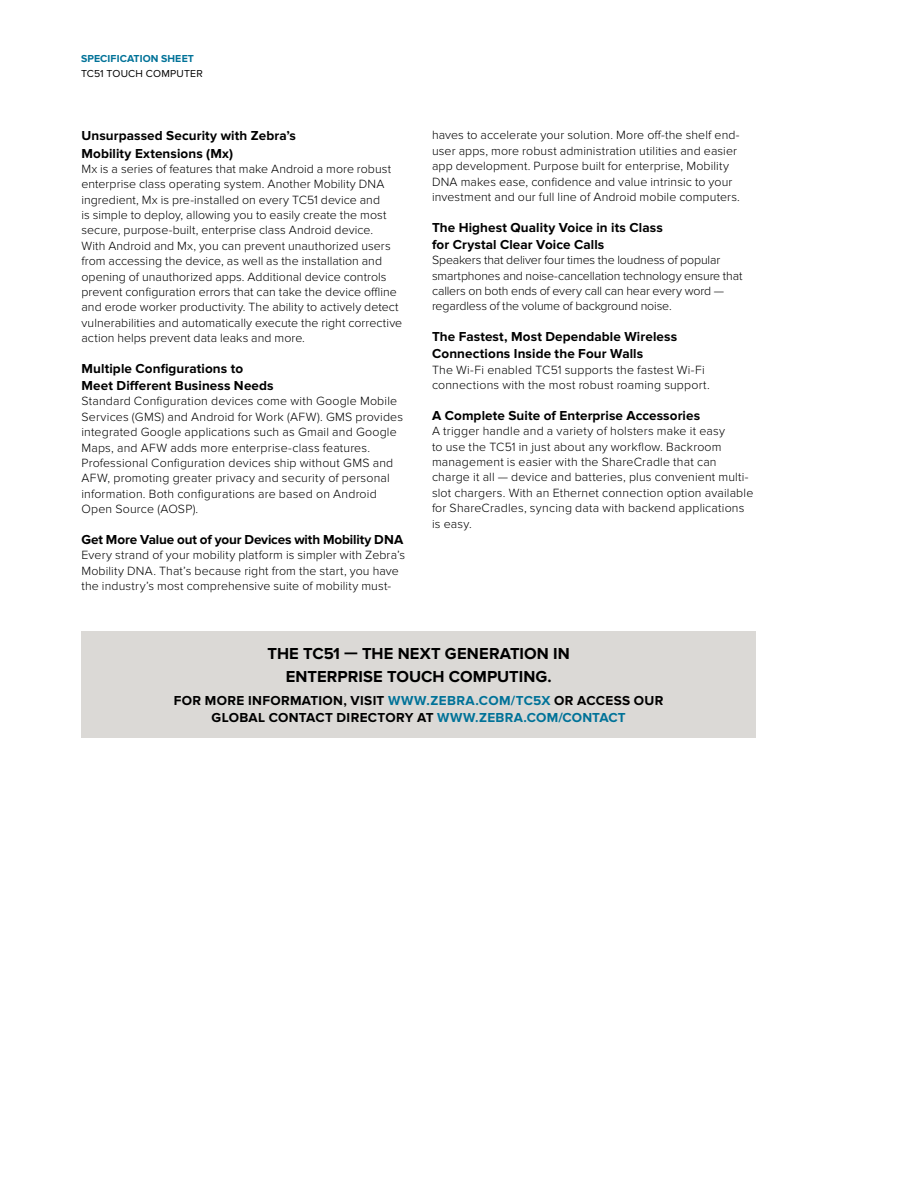
<style>
.page{position:relative;width:918px;height:1188px;background:#fff}
.page>*{position:absolute;margin:0;border:0;box-sizing:border-box;transform-origin:0 0}
.t1{font:700 16.5px/22.5px "Proxima Nova";letter-spacing:.005em;color:#000;text-align:center}
.t2{font:700 13.5px/17.2px "Proxima Nova";letter-spacing:.01em;color:#000}
.t3{font:700 13.5px "Proxima Nova";letter-spacing:-.01em;color:#000}
.t4{font:300 12.3px/15.3px "Proxima Nova";letter-spacing:.01em;color:#000}
.t5{font:300 12.3px/15.3px "Proxima Nova";letter-spacing:-.01em;color:#000}
.t6{font:700 10.5px "Proxima Nova";letter-spacing:.01em;color:#007298}
.t7{font:10.5px "Proxima Nova";letter-spacing:.02em;color:#000}
.s1{color:#007298}
</style>
<div class="page">
<div style="left:81px;top:631px;width:675px;height:106px;background:#dbd9d6"></div>
<p class="t6" style="left:81px;top:53px;width:114px">SPECIFICATION SHEET</p>
<p class="t7" style="left:81px;top:67px;width:123px">TC51 TOUCH COMPUTER</p>
<p class="t2" style="left:81px;top:128px;width:216px">Unsurpassed Security with Zebra’s<br>Mobility Extensions (Mx)</p>
<p class="t4" style="left:81px;top:161px;width:322px">Mx is a series of features that make Android a more robust enterprise class operating system. Another Mobility DNA ingredient, Mx is pre-installed on every TC51 device and<br>is simple to deploy, allowing you to easily create the most secure, purpose-built, enterprise class Android device.<br>With Android and Mx, you can prevent unauthorized users from accessing the device, as well as the installation and opening of unauthorized apps. Additional device controls prevent configuration errors that can take the device offline and erode worker productivity. The ability to actively detect vulnerabilities and automatically execute the right corrective action helps prevent data leaks and more.</p>
<p class="t2" style="left:81px;top:360px;width:194px">Multiple Configurations to<br>Meet Different Business Needs</p>
<p class="t4" style="left:81px;top:394px;width:323px">Standard Configuration devices come with Google Mobile Services (GMS) and Android for Work (AFW). GMS provides integrated Google applications such as Gmail and Google Maps, and AFW adds more enterprise-class features.<br>Professional Configuration devices ship without GMS and AFW, promoting greater privacy and security of personal information. Both configurations are based on Android Open Source (AOSP).</p>
<p class="t3" style="left:81px;top:532px;width:323px">Get More Value out of your Devices with Mobility DNA</p>
<p class="t4" style="left:81px;top:548px;width:325px">Every strand of your mobility platform is simpler with Zebra’s<br>Mobility DNA. That’s because right from the start, you have the industry’s most comprehensive suite of mobility must-</p>
<p class="t4" style="left:432px;top:128px;width:309px">haves to accelerate your solution. More off-the shelf end&shy;user apps, more robust administration utilities and easier app development. Purpose built for enterprise, Mobility DNA makes ease, confidence and value intrinsic to your investment and our full line of Android mobile computers.</p>
<p class="t2" style="left:432px;top:219px;width:232px">The Highest Quality Voice in its Class for Crystal Clear Voice Calls</p>
<p class="t5" style="left:432px;top:253px;width:312px">Speakers that deliver four times the loudness of popular smartphones and noise-cancellation technology ensure that callers on both ends of every call can hear every word — regardless of the volume of background noise.</p>
<p class="t2" style="left:432px;top:328px;width:247px">The Fastest, Most Dependable Wireless<br>Connections Inside the Four Walls</p>
<p class="t4" style="left:432px;top:362px;width:279px">The Wi-Fi enabled TC51 supports the fastest Wi-Fi connections with the most robust roaming support.</p>
<p class="t2" style="left:432px;top:407px;width:270px">A Complete Suite of Enterprise Accessories</p>
<p class="t4" style="left:432px;top:424px;width:323px">A trigger handle and a variety of holsters make it easy<br>to use the TC51 in just about any workflow. Backroom management is easier with the ShareCradle that can charge it all — device and batteries, plus convenient multi&shy;slot chargers. With an Ethernet connection option available for ShareCradles, syncing data with backend applications is easy.</p>
<h1 class="t1" style="left:268px;top:643px;width:304px">THE TC51 — THE NEXT GENERATION IN<br>ENTERPRISE TOUCH COMPUTING.</h1>
<p class="t2" style="left:174px;top:693px;width:491px;line-height:16.5px;text-align:center">FOR MORE INFORMATION, VISIT <span class="s1">WWW.ZEBRA.COM/TC5X</span> OR ACCESS OUR<br>GLOBAL CONTACT DIRECTORY AT <span class="s1">WWW.ZEBRA.COM/CONTACT</span></p>
</div>
